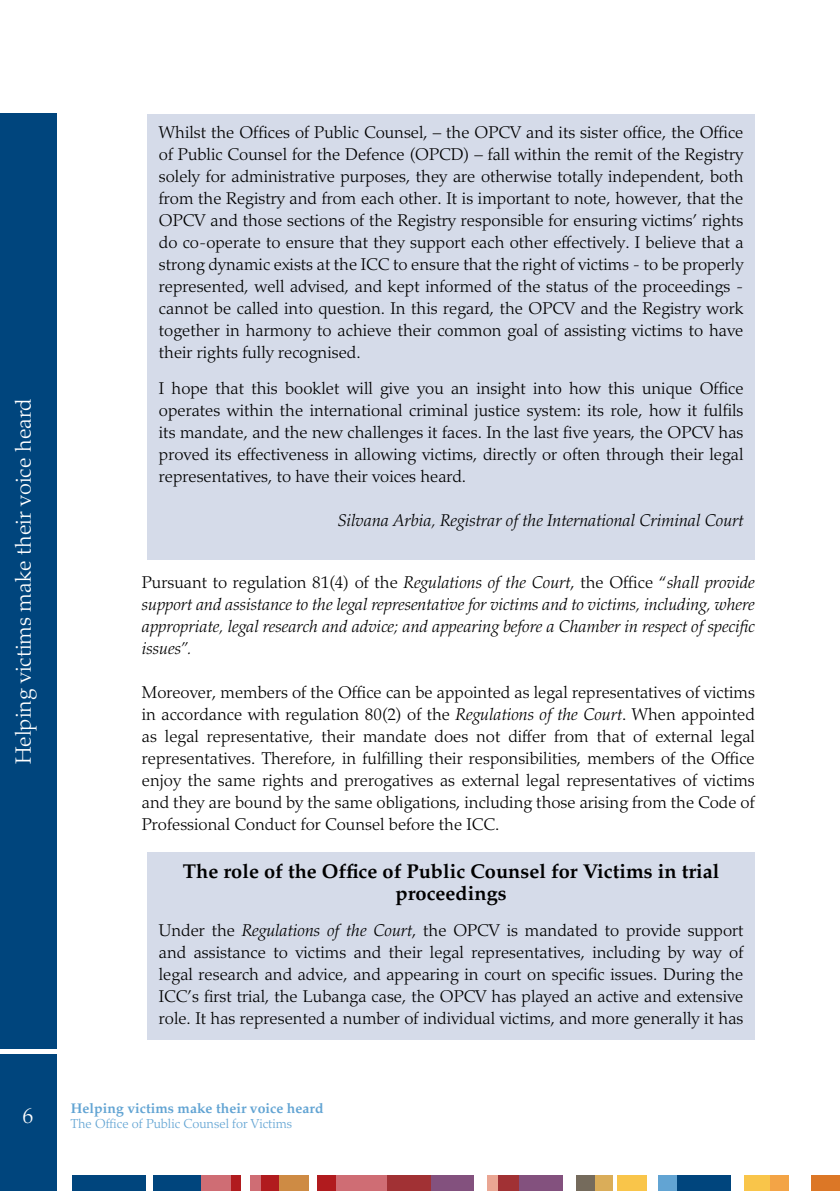
<style>
.page{position:relative;width:840px;height:1191px;background:#fff}
.page>*{position:absolute;margin:0;border:0;box-sizing:border-box;transform-origin:0 0}
.t1{font:300 22px "Palatino";color:#fff}
.t2{font:20px/22px "Palatino Bold Os F";color:#000;text-align:center}
.t3{font:300 17px/22px "Palatino";color:#000;text-align:justify}
.t4{font:italic 300 17px/22px "Palatino";color:#000;text-align:justify}
.t5{font:14px "Palatino Bold Os F";color:#62a4d3}
.t6{font:300 13px "Palatino";color:#62a4d3}
.s1{font-style:normal}
.s2{font-style:italic}
</style>
<div class="page">
<div style="left:0;top:1054px;width:57px;height:137px;background:#00457d"></div>
<div style="left:0;top:113px;width:57px;height:936px;background:#00457d"></div>
<svg style="left:839px;top:1175px;width:1px;height:16px"></svg>
<div style="left:810px;top:1175px;width:29px;height:16px;background:#dc7726"></div>
<div style="left:769px;top:1175px;width:18px;height:16px;background:#f3a446"></div>
<div style="left:744px;top:1175px;width:25px;height:16px;background:#f9c54a"></div>
<div style="left:676px;top:1175px;width:54px;height:16px;background:#00457d"></div>
<div style="left:658px;top:1175px;width:18px;height:16px;background:#62a4d3"></div>
<div style="left:617px;top:1175px;width:29px;height:16px;background:#f9c54a"></div>
<div style="left:593px;top:1175px;width:19px;height:16px;background:#daad59"></div>
<div style="left:575px;top:1175px;width:18px;height:16px;background:#756b5c"></div>
<div style="left:497px;top:1175px;width:22px;height:16px;background:#a13134"></div>
<div style="left:486px;top:1175px;width:11px;height:16px;background:#eaa693"></div>
<div style="left:519px;top:1175px;width:44px;height:16px;background:#83517e"></div>
<div style="left:430px;top:1175px;width:44px;height:16px;background:#83517e"></div>
<div style="left:386px;top:1175px;width:44px;height:16px;background:#a13134"></div>
<div style="left:335px;top:1175px;width:51px;height:16px;background:#cf6d74"></div>
<div style="left:317px;top:1175px;width:18px;height:16px;background:#b11b1e"></div>
<div style="left:261px;top:1175px;width:18px;height:16px;background:#b11b1e"></div>
<div style="left:250px;top:1175px;width:11px;height:16px;background:#cf6d74"></div>
<div style="left:279px;top:1175px;width:29px;height:16px;background:#ce8b44"></div>
<div style="left:230px;top:1175px;width:11px;height:16px;background:#b11b1e"></div>
<div style="left:201px;top:1175px;width:29px;height:16px;background:#cf6d74"></div>
<div style="left:154px;top:1175px;width:47px;height:16px;background:#00457d"></div>
<div style="left:72px;top:1175px;width:73px;height:16px;background:#00457d"></div>
<div style="left:147px;top:114px;width:607px;height:445px;background:#d5dbe9"></div>
<div style="left:147px;top:852px;width:607px;height:187px;background:#d5dbe9"></div>
<p class="t1" style="left:10px;top:764px;width:367px;rotate:-90deg">Helping victims make their voice heard</p>
<p class="t1" style="left:22px;top:1102px;width:12px">6</p>
<p class="t3" style="left:159px;top:121px;width:585px">Whilst the Offices of Public Counsel, – the OPCV and its sister office, the Office of Public Counsel for the Defence (OPCD) – fall within the remit of the Registry solely for administrative purposes, they are otherwise totally independent, both from the Registry and from each other. It is important to note, however, that the OPCV and those sections of the Registry responsible for ensuring victims’ rights do co-operate to ensure that they support each other effectively. I believe that a strong dynamic exists at the ICC to ensure that the right of victims - to be properly represented, well advised, and kept informed of the status of the proceedings - cannot be called into question. In this regard, the OPCV and the Registry work together in harmony to achieve their common goal of assisting victims to have their rights fully recognised.</p>
<p class="t3" style="left:159px;top:377px;width:586px">I hope that this booklet will give you an insight into how this unique Office operates within the international criminal justice system: its role, how it fulfils its mandate, and the new challenges it faces. In the last five years, the OPCV has proved its effectiveness in allowing victims, directly or often through their legal representatives, to have their voices heard.</p>
<p class="t4" style="left:337px;top:509px;width:407px">Silvana Arbia, Registrar of the International Criminal Court</p>
<p class="t4" style="left:142px;top:571px;width:614px"><span class="s1">Pursuant to regulation 81(4) of the</span> Regulations of the Court<span class="s1">, the Office “</span>shall provide support and assistance to the legal representative for victims and to victims, including, where appropriate, legal research and advice; and appearing before a Chamber in respect of specific issues”.</p>
<p class="t3" style="left:142px;top:681px;width:614px">Moreover, members of the Office can be appointed as legal representatives of victims in accordance with regulation 80(2) of the <span class="s2">Regulations of the Court</span>. When appointed as legal representative, their mandate does not differ from that of external legal representatives. Therefore, in fulfilling their responsibilities, members of the Office enjoy the same rights and prerogatives as external legal representatives of victims and they are bound by the same obligations, including those arising from the Code of Professional Conduct for Counsel before the ICC.</p>
<p class="t2" style="left:183px;top:860px;width:538px">The role of the Office of Public Counsel for Victims in trial proceedings</p>
<p class="t3" style="left:159px;top:919px;width:585px">Under the <span class="s2">Regulations of the Court</span>, the OPCV is mandated to provide support and assistance to victims and their legal representatives, including by way of legal research and advice, and appearing in court on specific issues. During the ICC’s first trial, the Lubanga case, the OPCV has played an active and extensive role. It has represented a number of individual victims, and more generally it has</p>
<p class="t5" style="left:71px;top:1099px;width:254px">Helping victims make their voice heard</p>
<p class="t6" style="left:71px;top:1116px;width:222px">The Office of Public Counsel for Victims</p>
</div>
